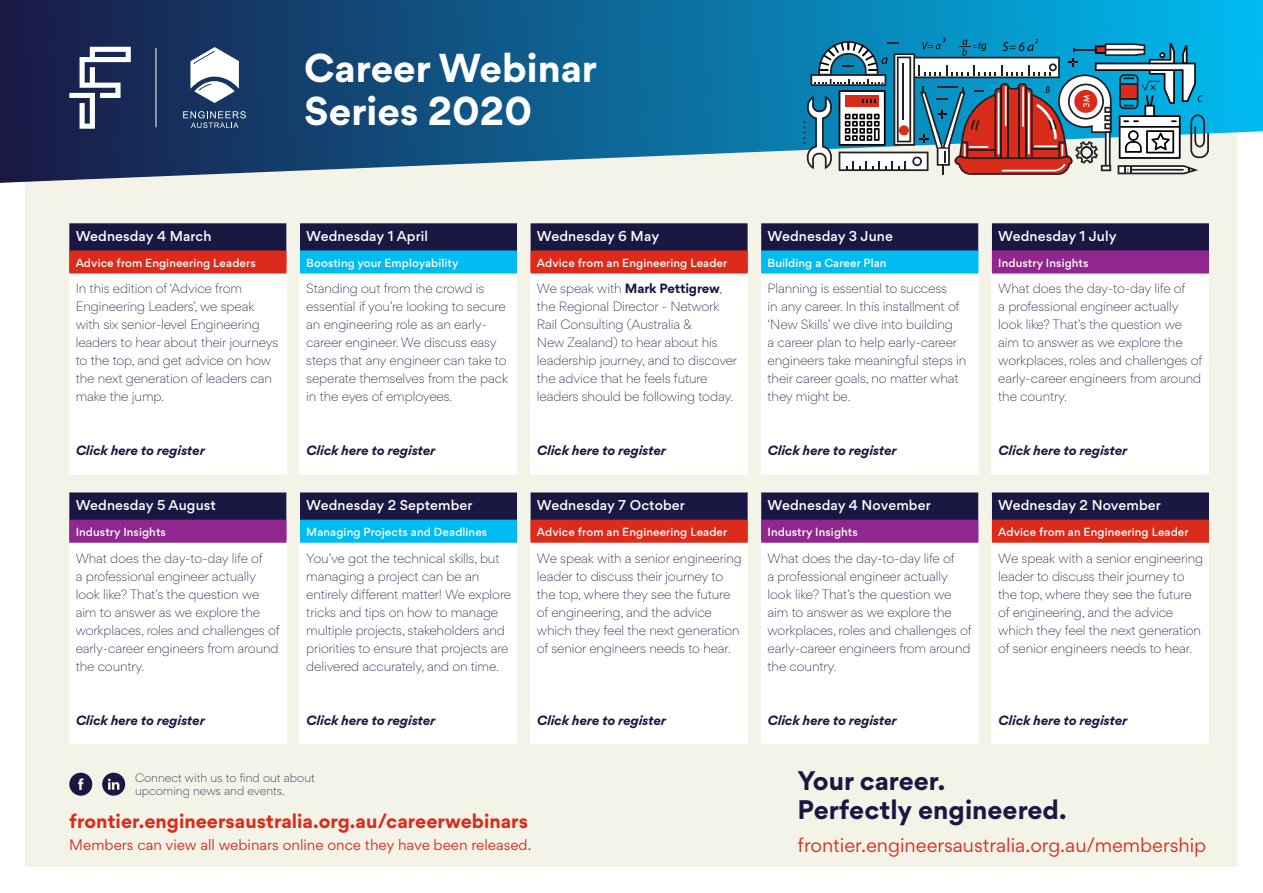
<style>
.page{position:relative;width:1263px;height:893px;background:#fff}
.page>*{position:absolute;margin:0;border:0;box-sizing:border-box;transform-origin:0 0}
.t1{font:700 36px/43.2px "Gordita";color:#fff}
.t2{font:700 24px/28.8px "Gordita";color:#1a1843}
.t3{font:700 17.85px "Gordita";color:#dc2b1a}
.t4{font:17.85px "Gordita";color:#dc2b1a}
.t5{font:13.5px "Gordita";color:#dc2b1a}
.t6{font:500 12.75px "Gordita";letter-spacing:.01em;color:#fff}
.t7{font:300 12px/18px "Gordita";letter-spacing:-.01em;color:#1a1843}
.t8{font:italic 700 12px "Gordita";letter-spacing:-.01em;color:#1a1843}
.t9{font:300 10.8px/13px "Gordita";color:#1a1843}
.t10{font:500 10.5px "Gordita";letter-spacing:.01em;color:#fff}
.s1{font-weight:700}
</style>
<div class="page">
<div style="left:25px;top:25px;width:1212px;height:842px;background:#f4f3e8"></div>
<svg style="left:0;top:0;width:1263px;height:183px;background:#296b94"></svg>
<svg style="left:804px;top:38px;width:405px;height:137px;background:#7492a1"></svg>
<svg style="left:69px;top:773px;width:23px;height:23px"></svg>
<svg style="left:102px;top:773px;width:23px;height:23px"></svg>
<div style="left:69px;top:496px;width:217px;height:248px;background:#fff"></div>
<div style="left:69px;top:492px;width:217px;height:30px;background:#1a1843"></div>
<div style="left:69px;top:520px;width:217px;height:21px;background:#90278e"></div>
<div style="left:69px;top:523px;width:217px;height:20px;background:#90278e"></div>
<div style="left:761px;top:226px;width:217px;height:249px;background:#fff"></div>
<div style="left:761px;top:223px;width:217px;height:30px;background:#1a1843"></div>
<div style="left:761px;top:250px;width:217px;height:21px;background:#00bcf1"></div>
<div style="left:761px;top:254px;width:217px;height:20px;background:#00bcf1"></div>
<div style="left:69px;top:226px;width:217px;height:249px;background:#fff"></div>
<div style="left:69px;top:223px;width:217px;height:30px;background:#1a1843"></div>
<div style="left:69px;top:250px;width:217px;height:21px;background:#dc2b1a"></div>
<div style="left:69px;top:254px;width:217px;height:20px;background:#dc2b1a"></div>
<div style="left:992px;top:226px;width:217px;height:249px;background:#fff"></div>
<div style="left:992px;top:223px;width:217px;height:30px;background:#1a1843"></div>
<div style="left:992px;top:250px;width:217px;height:21px;background:#90278e"></div>
<div style="left:992px;top:254px;width:217px;height:20px;background:#90278e"></div>
<div style="left:300px;top:226px;width:217px;height:249px;background:#fff"></div>
<div style="left:300px;top:223px;width:217px;height:30px;background:#1a1843"></div>
<div style="left:300px;top:250px;width:217px;height:21px;background:#00bcf1"></div>
<div style="left:300px;top:254px;width:217px;height:20px;background:#00bcf1"></div>
<div style="left:300px;top:496px;width:217px;height:248px;background:#fff"></div>
<div style="left:300px;top:492px;width:217px;height:30px;background:#1a1843"></div>
<div style="left:300px;top:520px;width:217px;height:21px;background:#00bcf1"></div>
<div style="left:300px;top:523px;width:217px;height:20px;background:#00bcf1"></div>
<div style="left:531px;top:496px;width:217px;height:248px;background:#fff"></div>
<div style="left:531px;top:492px;width:217px;height:30px;background:#1a1843"></div>
<div style="left:531px;top:520px;width:217px;height:21px;background:#dc2b1a"></div>
<div style="left:531px;top:523px;width:217px;height:20px;background:#dc2b1a"></div>
<div style="left:761px;top:496px;width:217px;height:248px;background:#fff"></div>
<div style="left:761px;top:492px;width:217px;height:30px;background:#1a1843"></div>
<div style="left:761px;top:520px;width:217px;height:21px;background:#90278e"></div>
<div style="left:761px;top:523px;width:217px;height:20px;background:#90278e"></div>
<div style="left:531px;top:226px;width:217px;height:249px;background:#fff"></div>
<div style="left:531px;top:223px;width:217px;height:30px;background:#1a1843"></div>
<div style="left:531px;top:250px;width:217px;height:21px;background:#dc2b1a"></div>
<div style="left:531px;top:254px;width:217px;height:20px;background:#dc2b1a"></div>
<div style="left:992px;top:496px;width:217px;height:248px;background:#fff"></div>
<div style="left:992px;top:492px;width:217px;height:30px;background:#1a1843"></div>
<div style="left:992px;top:520px;width:217px;height:21px;background:#dc2b1a"></div>
<div style="left:992px;top:523px;width:217px;height:20px;background:#dc2b1a"></div>
<svg style="left:69px;top:47px;width:62px;height:82px;background:#5b6484"></svg>
<hr style="left:156px;top:48px;width:1px;height:79px;background:#fff">
<svg style="left:183px;top:111px;width:63px;height:17px"></svg>
<svg style="left:190px;top:47px;width:49px;height:56px;background:#aab5c5"></svg>
<h1 class="t1" style="left:304px;top:45px;width:294px">Career Webinar<br>Series 2020</h1>
<p class="t6" style="left:76px;top:226px;width:137px">Wednesday 4 March</p>
<p class="t10" style="left:76px;top:255px;width:182px">Advice from Engineering Leaders</p>
<p class="t7" style="left:76px;top:279px;width:204px">In this edition of ‘Advice from<br>Engineering Leaders’, we speak with six senior-level Engineering leaders to hear about their journeys to the top, and get advice on how the next generation of leaders can make the jump.</p>
<p class="t8" style="left:76px;top:441px;width:131px">Click here to register</p>
<p class="t6" style="left:76px;top:495px;width:142px">Wednesday 5 August</p>
<p class="t10" style="left:76px;top:524px;width:92px">Industry Insights</p>
<p class="t7" style="left:76px;top:548px;width:205px">What does the day-to-day life of<br>a professional engineer actually look like? That’s the question we aim to answer as we explore the workplaces, roles and challenges of early-career engineers from around the country.</p>
<p class="t8" style="left:76px;top:710px;width:131px">Click here to register</p>
<p class="t6" style="left:306px;top:226px;width:123px">Wednesday 1 April</p>
<p class="t10" style="left:306px;top:255px;width:154px">Boosting your Employability</p>
<p class="t7" style="left:306px;top:279px;width:203px">Standing out from the crowd is essential if you’re looking to secure an engineering role as an early&shy;career engineer. We discuss easy steps that any engineer can take to seperate themselves from the pack in the eyes of employees.</p>
<p class="t8" style="left:306px;top:441px;width:131px">Click here to register</p>
<p class="t6" style="left:306px;top:495px;width:168px">Wednesday 2 September</p>
<p class="t10" style="left:306px;top:524px;width:182px">Managing Projects and Deadlines</p>
<p class="t7" style="left:306px;top:548px;width:206px">You’ve got the technical skills, but managing a project can be an entirely different matter! We explore tricks and tips on how to manage multiple projects, stakeholders and priorities to ensure that projects are delivered accurately, and on time.</p>
<p class="t8" style="left:306px;top:710px;width:131px">Click here to register</p>
<p class="t6" style="left:537px;top:226px;width:124px">Wednesday 6 May</p>
<p class="t10" style="left:537px;top:255px;width:192px">Advice from an Engineering Leader</p>
<p class="t7" style="left:537px;top:279px;width:202px">We speak with <span class="s1">Mark Pettigrew</span>, the Regional Director - Network<br>Rail Consulting (Australia &amp;<br>New Zealand) to hear about his leadership journey, and to discover the advice that he feels future leaders should be following today.</p>
<p class="t8" style="left:537px;top:441px;width:131px">Click here to register</p>
<p class="t6" style="left:537px;top:495px;width:149px">Wednesday 7 October</p>
<p class="t10" style="left:537px;top:524px;width:192px">Advice from an Engineering Leader</p>
<p class="t7" style="left:537px;top:548px;width:206px">We speak with a senior engineering leader to discuss their journey to the top, where they see the future of engineering, and the advice which they feel the next generation of senior engineers needs to hear.</p>
<p class="t8" style="left:537px;top:710px;width:131px">Click here to register</p>
<p class="t9" style="left:135px;top:771px;width:181px">Connect with us to find out about upcoming news and events.</p>
<h3 class="t3" style="left:69px;top:807px;width:460px">frontier.engineersaustralia.org.au/careerwebinars</h3>
<p class="t5" style="left:69px;top:835px;width:464px">Members can view all webinars online once they have been released.</p>
<p class="t6" style="left:768px;top:226px;width:127px">Wednesday 3 June</p>
<p class="t10" style="left:768px;top:255px;width:120px">Building a Career Plan</p>
<p class="t7" style="left:768px;top:279px;width:200px">Planning is essential to success<br>in any career. In this installment of ‘New Skills’ we dive into building<br>a career plan to help early-career engineers take meaningful steps in their career goals, no matter what they might be.</p>
<p class="t8" style="left:768px;top:441px;width:131px">Click here to register</p>
<p class="t6" style="left:768px;top:495px;width:165px">Wednesday 4 November</p>
<p class="t10" style="left:768px;top:524px;width:92px">Industry Insights</p>
<p class="t7" style="left:768px;top:548px;width:205px">What does the day-to-day life of<br>a professional engineer actually look like? That’s the question we aim to answer as we explore the workplaces, roles and challenges of early-career engineers from around the country.</p>
<p class="t8" style="left:768px;top:710px;width:131px">Click here to register</p>
<p class="t6" style="left:998px;top:226px;width:120px">Wednesday 1 July</p>
<p class="t10" style="left:998px;top:255px;width:92px">Industry Insights</p>
<p class="t7" style="left:998px;top:279px;width:205px">What does the day-to-day life of<br>a professional engineer actually look like? That’s the question we aim to answer as we explore the workplaces, roles and challenges of early-career engineers from around the country.</p>
<p class="t8" style="left:998px;top:441px;width:131px">Click here to register</p>
<p class="t6" style="left:998px;top:495px;width:164px">Wednesday 2 November</p>
<p class="t10" style="left:998px;top:524px;width:192px">Advice from an Engineering Leader</p>
<p class="t7" style="left:998px;top:548px;width:206px">We speak with a senior engineering leader to discuss their journey to the top, where they see the future of engineering, and the advice which they feel the next generation of senior engineers needs to hear.</p>
<p class="t8" style="left:998px;top:710px;width:131px">Click here to register</p>
<h2 class="t2" style="left:798px;top:766px;width:270px">Your career.<br>Perfectly engineered.</h2>
<h3 class="t4" style="left:798px;top:832px;width:410px">frontier.engineersaustralia.org.au/membership</h3>
</div>
